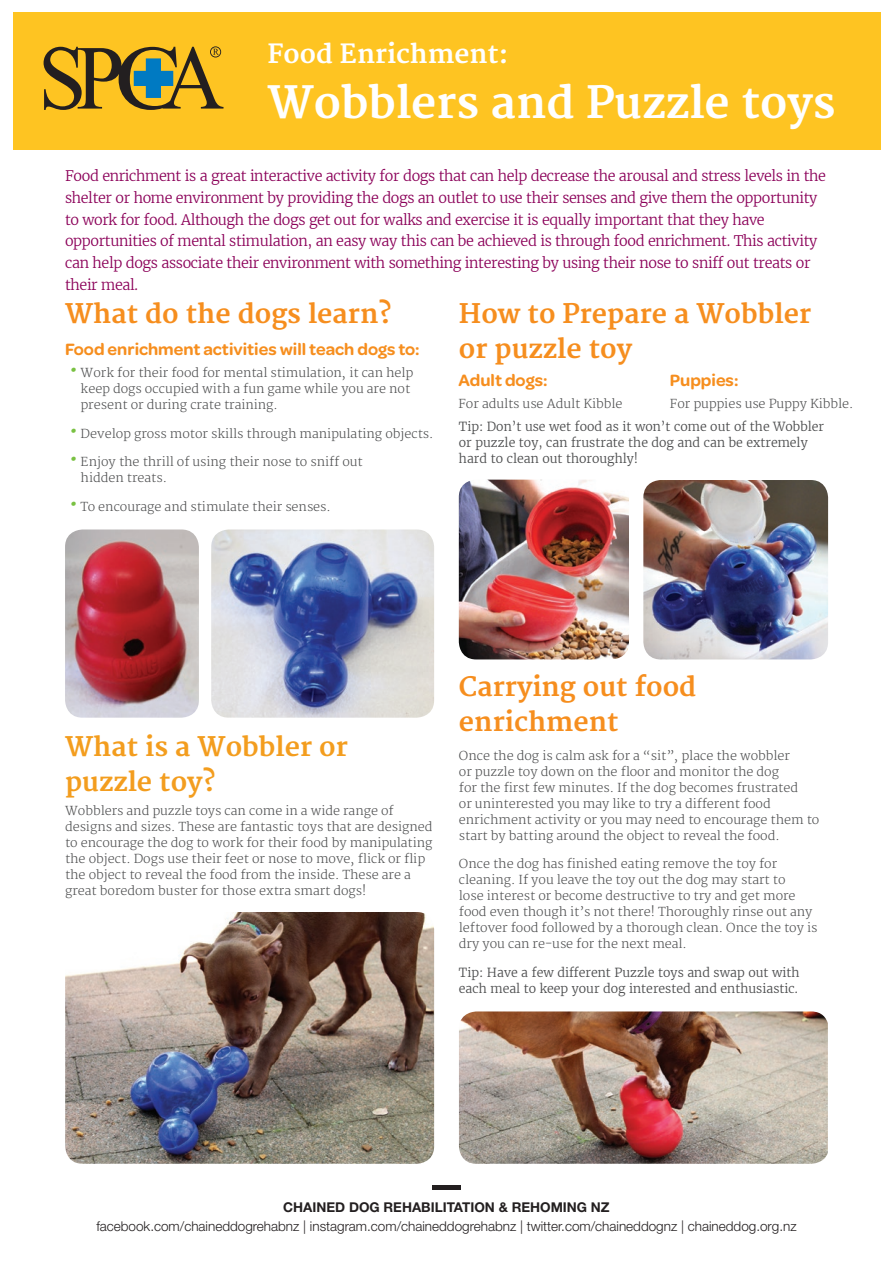
<style>
.page{position:relative;width:893px;height:1263px;background:#fff}
.page>*{position:absolute;margin:0;border:0;box-sizing:border-box;transform-origin:0 0}
.t1{font:700 43.2px "Merriweather";color:#fff}
.t2{font:32.1px "Merriweather";color:#79c142}
.t3{font:700 26.25px/35px "Merriweather";color:#f68e1e}
.t4{font:700 26.25px/35px "Merriweather";color:#f39d1e}
.t5{font:700 25.8px "Merriweather";color:#fff}
.t6{font:600 17.55px "Omnes";color:#f68e1e}
.t7{font:300 14.4px/21.6px "Merriweather";letter-spacing:-.025em;color:#8b0159}
.t8{font:300 13.5px "Helvetica Neue LT Std";color:#231f20}
.t9{font:700 13.5px "Helvetica Neue LT Std";color:#231f20}
.t10{font:300 12.45px/16px "Merriweather";color:#4b4c4d}
.t11{font:300 12.45px/16px "Merriweather";color:#4b4c4d}
</style>
<div class="page">
<div style="left:432px;top:1185px;width:29px;height:5px;background:#231f20"></div>
<div style="left:13px;top:13px;width:867px;height:137px;background:#fec422"></div>
<svg style="left:44px;top:46px;width:179px;height:64px"></svg>
<img style="left:459px;top:1011px;width:369px;height:153px">
<img style="left:65px;top:912px;width:369px;height:252px">
<img style="left:211px;top:529px;width:223px;height:189px">
<img style="left:643px;top:480px;width:185px;height:179px">
<img style="left:459px;top:480px;width:170px;height:179px">
<img style="left:65px;top:529px;width:134px;height:189px">
<h3 class="t5" style="left:267px;top:39px;width:243px">Food Enrichment:</h3>
<h1 class="t1" style="left:267px;top:78px;width:570px">Wobblers and Puzzle toys</h1>
<p class="t7" style="left:65px;top:165px;width:762px">Food enrichment is a great interactive activity for dogs that can help decrease the arousal and stress levels in the shelter or home environment by providing the dogs an outlet to use their senses and give them the opportunity to work for food. Although the dogs get out for walks and exercise it is equally important that they have opportunities of mental stimulation, an easy way this can be achieved is through food enrichment. This activity can help dogs associate their environment with something interesting by using their nose to sniff out treats or their meal.</p>
<h3 class="t3" style="left:65px;top:297px;width:328px">What do the dogs learn?</h3>
<h3 class="t6" style="left:65px;top:337px;width:356px">Food enrichment activities will teach dogs to:</h3>
<h2 class="t2" style="left:68px;top:353px;width:13px">·</h2>
<p class="t10" style="left:81px;top:365px;width:334px">Work for their food for mental stimulation, it can help keep dogs occupied with a fun game while you are not present or during crate training.</p>
<h2 class="t2" style="left:68px;top:414px;width:13px">·</h2>
<p class="t10" style="left:81px;top:425px;width:354px">Develop gross motor skills through manipulating objects.</p>
<h2 class="t2" style="left:68px;top:442px;width:13px">·</h2>
<p class="t10" style="left:81px;top:454px;width:284px">Enjoy the thrill of using their nose to sniff out hidden treats.</p>
<h2 class="t2" style="left:68px;top:486px;width:13px">·</h2>
<p class="t10" style="left:81px;top:498px;width:252px">To encourage and stimulate their senses.</p>
<h3 class="t3" style="left:459px;top:297px;width:354px">How to Prepare a Wobbler or puzzle toy</h3>
<h3 class="t6" style="left:458px;top:367px;width:91px">Adult dogs:</h3>
<p class="t10" style="left:458px;top:395px;width:166px">For adults use Adult Kibble</p>
<h3 class="t6" style="left:670px;top:367px;width:70px">Puppies:</h3>
<p class="t10" style="left:670px;top:395px;width:185px">For puppies use Puppy Kibble.</p>
<p class="t11" style="left:459px;top:418px;width:367px">Tip: Don’t use wet food as it won’t come out of the Wobbler or puzzle toy, can frustrate the dog and can be extremely hard to clean out thoroughly!</p>
<h3 class="t4" style="left:65px;top:730px;width:284px">What is a Wobbler or puzzle toy?</h3>
<p class="t10" style="left:65px;top:803px;width:369px">Wobblers and puzzle toys can come in a wide range of designs and sizes. These are fantastic toys that are designed to encourage the dog to work for their food by manipulating the object. Dogs use their feet or nose to move, flick or flip the object to reveal the food from the inside. These are a great boredom buster for those extra smart dogs!</p>
<h3 class="t3" style="left:459px;top:670px;width:239px">Carrying out food enrichment</h3>
<p class="t10" style="left:459px;top:747px;width:362px">Once the dog is calm ask for a “sit”, place the wobbler<br>or puzzle toy down on the floor and monitor the dog<br>for the first few minutes. If the dog becomes frustrated<br>or uninterested you may like to try a different food enrichment activity or you may need to encourage them to start by batting around the object to reveal the food.</p>
<p class="t10" style="left:459px;top:856px;width:360px">Once the dog has finished eating remove the toy for cleaning. If you leave the toy out the dog may start to<br>lose interest or become destructive to try and get more food even though it’s not there! Thoroughly rinse out any leftover food followed by a thorough clean. Once the toy is dry you can re-use for the next meal.</p>
<p class="t11" style="left:459px;top:964px;width:342px">Tip: Have a few different Puzzle toys and swap out with each meal to keep your dog interested and enthusiastic.</p>
<p class="t9" style="left:283px;top:1198px;width:328px">CHAINED DOG REHABILITATION &amp; REHOMING NZ</p>
<p class="t8" style="left:96px;top:1218px;width:702px">facebook.com/chaineddogrehabnz | instagram.com/chaineddogrehabnz | twitter.com/chaineddognz | chaineddog.org.nz</p>
</div>
